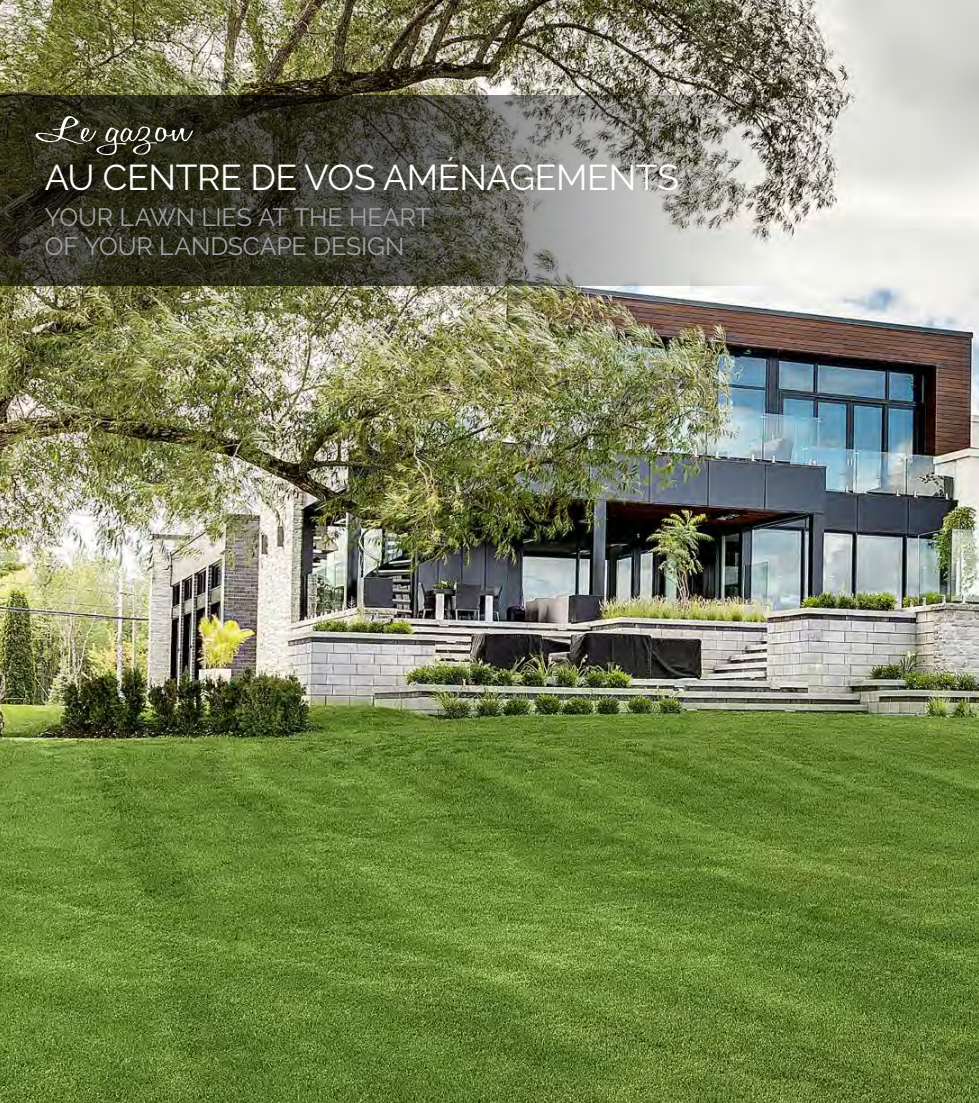
<style>
.page{position:relative;width:979px;height:1103px;background:#fff}
.page>*{position:absolute;margin:0;border:0;box-sizing:border-box;transform-origin:0 0}
.t1{font:35.75px "Raleway";letter-spacing:-.01em;color:#fff}
.t2{font:300 35.75px "Honey Script";letter-spacing:-.01em;color:#fff;scale:1.9 1}
.t3{font:25px/28.8px "Raleway";letter-spacing:-.01em;color:#a2a4a7}
</style>
<div class="page">
<img style="left:0;top:0;width:979px;height:1102px">
<svg style="left:0;top:95px;width:901px;height:191px;background:#6d6d63"></svg>
<h1 class="t2" style="left:36px;top:108px;width:83px">Le gazon</h1>
<h1 class="t1" style="left:45px;top:156px;width:636px">AU CENTRE DE VOS AMÉNAGEMENTS</h1>
<p class="t3" style="left:45px;top:203px;width:387px">YOUR LAWN LIES AT THE HEART<br>OF YOUR LANDSCAPE DESIGN</p>
</div>
